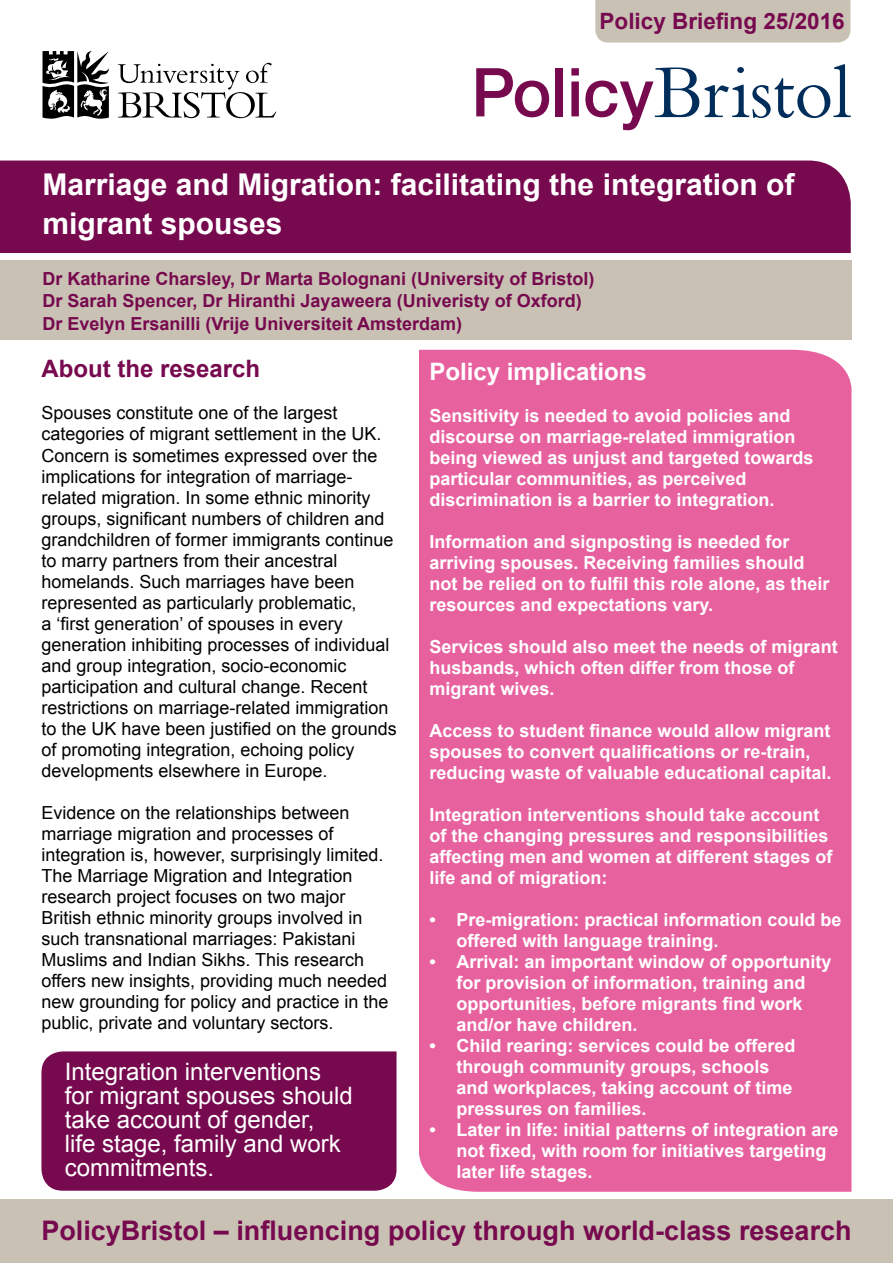
<style>
.page{position:relative;width:893px;height:1263px;background:#fff}
.page>*{position:absolute;margin:0;border:0;box-sizing:border-box;transform-origin:0 0}
.t1{font:700 30px/39px "Arial";color:#fff}
.t2{font:700 27px "Arial";color:#77094f}
.t3{font:24px/24px "Arial";color:#fff}
.t4{font:700 24px "Arial";color:#fff}
.t5{font:700 24px "Arial";color:#77094f}
.t6{font:700 22.5px "Arial";color:#77094f}
.t7{font:700 18px/21px "Arial";color:#fff}
.t8{font:18px/21px "Arial";color:#000}
.t9{font:700 18px/22.5px "Arial";color:#77094f}
</style>
<div class="page">
<div style="left:0;top:260px;width:851px;height:80px;background:#c9c2b4"></div>
<div style="left:595px;top:0;width:255px;height:43px;background:#c9c2b4"></div>
<div style="left:0;top:1199px;width:893px;height:64px;background:#c9c2b4"></div>
<svg style="left:118px;top:63px;width:158px;height:55px"></svg>
<svg style="left:43px;top:51px;width:66px;height:68px"></svg>
<svg style="left:476px;top:68px;width:73px;height:49px"></svg>
<div style="left:556px;top:68px;width:7px;height:48px;background:#77094f"></div>
<svg style="left:571px;top:68px;width:8px;height:48px"></svg>
<svg style="left:585px;top:67px;width:114px;height:63px"></svg>
<svg style="left:705px;top:64px;width:146px;height:54px"></svg>
<div style="left:0;top:161px;width:851px;height:92px;background:#77094f"></div>
<div style="left:41px;top:1051px;width:355px;height:140px;background:#77094f"></div>
<div style="left:419px;top:350px;width:432px;height:842px;background:#e7619f"></div>
<p class="t6" style="left:600px;top:6px;width:247px">Policy Briefing 25/2016</p>
<h1 class="t1" style="left:43px;top:166px;width:753px">Marriage and Migration: facilitating the integration of migrant spouses</h1>
<p class="t9" style="left:43px;top:268px;width:553px">Dr Katharine Charsley, Dr Marta Bolognani (University of Bristol)<br>Dr Sarah Spencer, Dr Hiranthi Jayaweera (Univeristy of Oxford)<br>Dr Evelyn Ersanilli (Vrije Universiteit Amsterdam)</p>
<h3 class="t5" style="left:41px;top:353px;width:220px">About the research</h3>
<p class="t8" style="left:41px;top:403px;width:357px">Spouses constitute one of the largest categories of migrant settlement in the UK.<br>Concern is sometimes expressed over the implications for integration of marriage&shy;related migration. In some ethnic minority groups, significant numbers of children and grandchildren of former immigrants continue to marry partners from their ancestral homelands. Such marriages have been represented as particularly problematic,<br>a ‘first generation’ of spouses in every generation inhibiting processes of individual and group integration, socio-economic participation and cultural change. Recent restrictions on marriage-related immigration to the UK have been justified on the grounds of promoting integration, echoing policy developments elsewhere in Europe.</p>
<p class="t8" style="left:41px;top:802px;width:349px">Evidence on the relationships between marriage migration and processes of integration is, however, surprisingly limited.<br>The Marriage Migration and Integration research project focuses on two major British ethnic minority groups involved in such transnational marriages: Pakistani Muslims and Indian Sikhs. This research offers new insights, providing much needed new grounding for policy and practice in the public, private and voluntary sectors.</p>
<h3 class="t3" style="left:65px;top:1059px;width:290px">Integration interventions for migrant spouses should take account of gender,<br>life stage, family and work commitments.</h3>
<h3 class="t4" style="left:429px;top:355px;width:219px">Policy implications</h3>
<p class="t7" style="left:429px;top:405px;width:386px">Sensitivity is needed to avoid policies and discourse on marriage-related immigration being viewed as unjust and targeted towards particular communities, as perceived discrimination is a barrier to integration.</p>
<p class="t7" style="left:429px;top:531px;width:402px">Information and signposting is needed for arriving spouses. Receiving families should not be relied on to fulfil this role alone, as their resources and expectations vary.</p>
<p class="t7" style="left:429px;top:637px;width:410px">Services should also meet the needs of migrant husbands, which often differ from those of migrant wives.</p>
<p class="t7" style="left:429px;top:721px;width:404px">Access to student finance would allow migrant spouses to convert qualifications or re-train, reducing waste of valuable educational capital.</p>
<p class="t7" style="left:429px;top:805px;width:405px">Integration interventions should take account of the changing pressures and responsibilities affecting men and women at different stages of life and of migration:</p>
<p class="t7" style="left:456px;top:910px;width:387px;text-indent:-27px">• Pre-migration: practical information could be offered with language training.</p>
<p class="t7" style="left:456px;top:952px;width:377px;text-indent:-27px">• Arrival: an important window of opportunity for provision of information, training and opportunities, before migrants find work and/or have children.</p>
<p class="t7" style="left:456px;top:1036px;width:341px;text-indent:-27px">• Child rearing: services could be offered through community groups, schools and workplaces, taking account of time pressures on families.</p>
<p class="t7" style="left:456px;top:1120px;width:384px;text-indent:-27px">• Later in life: initial patterns of integration are not fixed, with room for initiatives targeting later life stages.</p>
<h2 class="t2" style="left:41px;top:1212px;width:812px">PolicyBristol – influencing policy through world-class research</h2>
</div>
